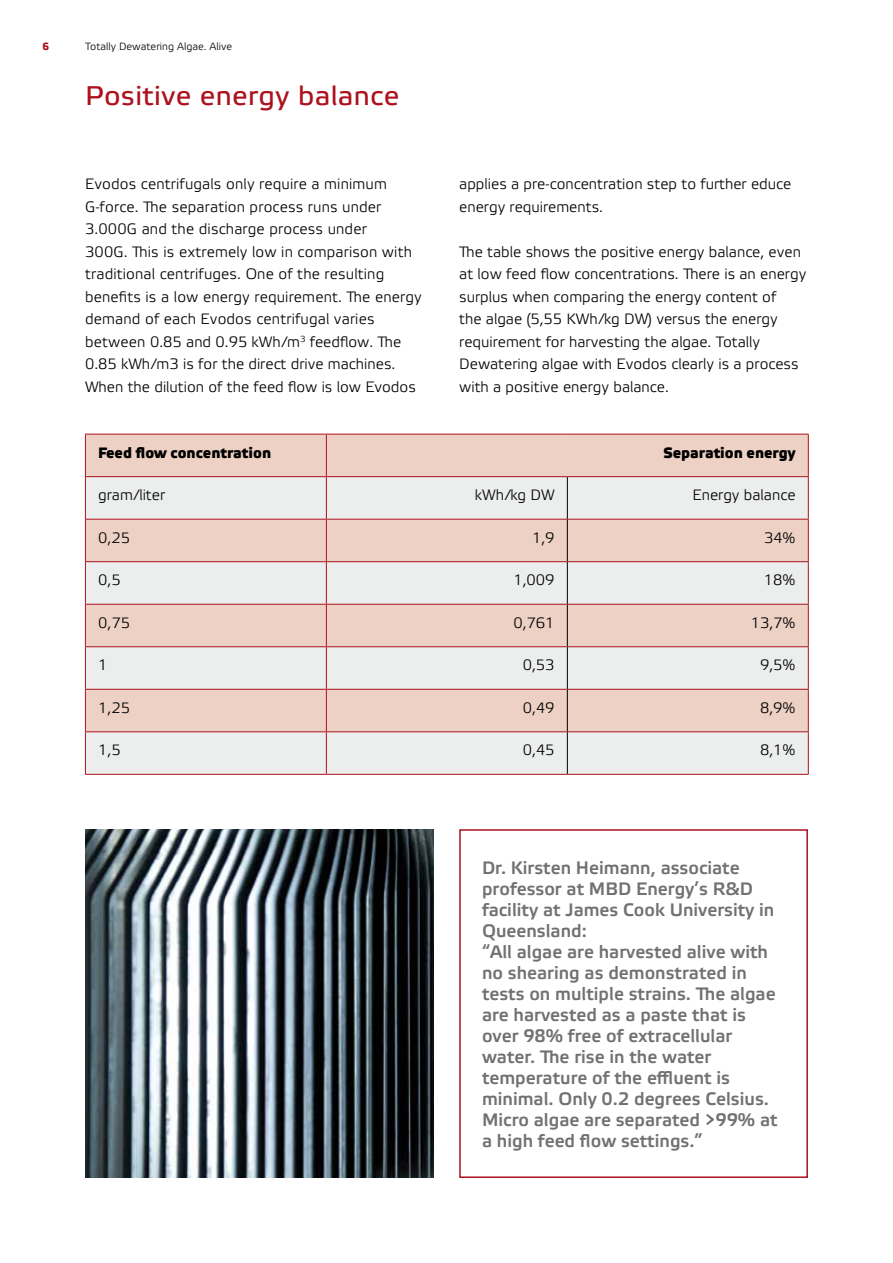
<style>
.page{position:relative;width:893px;height:1263px;background:#fff}
.page>*{position:absolute;margin:0;border:0;box-sizing:border-box;transform-origin:0 0}
.t1{font:27px "Etelka Text Pro";letter-spacing:.01em;color:#ac111d;scale:1.05 1}
.t2{font:18px/21px "Etelka Medium Pro";color:#707172}
.t3{font:15px/22.5px "Etelka Light Pro";color:#000}
.t4{font:700 15px "Etelka Medium Pro";color:#000}
.t5{font:10.5px "Etelka Light Pro";color:#000}
.t6{font:700 10.5px "Etelka Text Pro";color:#ac111d}
</style>
<div class="page">
<div style="left:86px;top:435px;width:722px;height:41px;background:#edd1c4"></div>
<svg style="left:86px;top:477px;width:722px;height:297px;background:#ebdfda"></svg>
<hr style="left:85px;top:434px;width:241px;height:1px;background:#ac111d">
<hr style="left:85px;top:434px;width:1px;height:42px;background:#ac111d">
<hr style="left:326px;top:434px;width:241px;height:1px;background:#ac111d">
<hr style="left:326px;top:434px;width:1px;height:42px;background:#ac111d">
<hr style="left:567px;top:434px;width:242px;height:1px;background:#ac111d">
<hr style="left:808px;top:434px;width:1px;height:42px;background:#ac111d">
<hr style="left:85px;top:476px;width:241px;height:1px;background:#ac111d">
<hr style="left:85px;top:477px;width:1px;height:42px;background:#ac111d">
<hr style="left:326px;top:476px;width:241px;height:1px;background:#ac111d">
<hr style="left:326px;top:477px;width:1px;height:42px;background:#ac111d">
<hr style="left:567px;top:476px;width:242px;height:1px;background:#ac111d">
<hr style="left:808px;top:477px;width:1px;height:42px;background:#ac111d">
<hr style="left:85px;top:519px;width:241px;height:1px;background:#ac111d">
<hr style="left:85px;top:519px;width:1px;height:42px;background:#ac111d">
<hr style="left:326px;top:519px;width:241px;height:1px;background:#ac111d">
<hr style="left:326px;top:519px;width:1px;height:42px;background:#ac111d">
<hr style="left:567px;top:519px;width:242px;height:1px;background:#ac111d">
<hr style="left:808px;top:519px;width:1px;height:42px;background:#ac111d">
<hr style="left:85px;top:561px;width:241px;height:1px;background:#ac111d">
<hr style="left:85px;top:562px;width:1px;height:42px;background:#ac111d">
<hr style="left:326px;top:561px;width:241px;height:1px;background:#ac111d">
<hr style="left:326px;top:562px;width:1px;height:42px;background:#ac111d">
<hr style="left:567px;top:561px;width:242px;height:1px;background:#ac111d">
<hr style="left:808px;top:562px;width:1px;height:42px;background:#ac111d">
<hr style="left:85px;top:604px;width:241px;height:1px;background:#ac111d">
<hr style="left:85px;top:605px;width:1px;height:41px;background:#ac111d">
<hr style="left:326px;top:604px;width:241px;height:1px;background:#ac111d">
<hr style="left:326px;top:605px;width:1px;height:41px;background:#ac111d">
<hr style="left:567px;top:604px;width:242px;height:1px;background:#ac111d">
<hr style="left:808px;top:605px;width:1px;height:41px;background:#ac111d">
<hr style="left:85px;top:646px;width:241px;height:1px;background:#ac111d">
<hr style="left:85px;top:647px;width:1px;height:42px;background:#ac111d">
<hr style="left:326px;top:646px;width:241px;height:1px;background:#ac111d">
<hr style="left:326px;top:647px;width:1px;height:42px;background:#ac111d">
<hr style="left:567px;top:646px;width:242px;height:1px;background:#ac111d">
<hr style="left:808px;top:647px;width:1px;height:42px;background:#ac111d">
<hr style="left:85px;top:689px;width:241px;height:1px;background:#ac111d">
<hr style="left:85px;top:690px;width:1px;height:41px;background:#ac111d">
<hr style="left:326px;top:689px;width:241px;height:1px;background:#ac111d">
<hr style="left:326px;top:690px;width:1px;height:41px;background:#ac111d">
<hr style="left:567px;top:689px;width:242px;height:1px;background:#ac111d">
<hr style="left:808px;top:690px;width:1px;height:41px;background:#ac111d">
<hr style="left:85px;top:731px;width:241px;height:1px;background:#ac111d">
<hr style="left:85px;top:732px;width:1px;height:42px;background:#ac111d">
<hr style="left:326px;top:731px;width:241px;height:1px;background:#ac111d">
<hr style="left:326px;top:732px;width:1px;height:42px;background:#ac111d">
<hr style="left:567px;top:731px;width:242px;height:1px;background:#ac111d">
<hr style="left:808px;top:732px;width:1px;height:42px;background:#ac111d">
<hr style="left:85px;top:774px;width:241px;height:1px;background:#ac111d">
<hr style="left:326px;top:774px;width:241px;height:1px;background:#ac111d">
<hr style="left:567px;top:774px;width:242px;height:1px;background:#ac111d">
<hr style="left:567px;top:477px;width:1px;height:42px;background:#000">
<hr style="left:567px;top:519px;width:1px;height:42px;background:#000">
<hr style="left:567px;top:562px;width:1px;height:42px;background:#000">
<hr style="left:567px;top:605px;width:1px;height:41px;background:#000">
<hr style="left:567px;top:647px;width:1px;height:42px;background:#000">
<hr style="left:567px;top:690px;width:1px;height:41px;background:#000">
<hr style="left:567px;top:732px;width:1px;height:42px;background:#000">
<div style="left:459px;top:829px;width:349px;height:349px;border:2px solid #ac111d"></div>
<img style="left:85px;top:829px;width:349px;height:349px">
<p class="t6" style="left:43px;top:41px;width:8px">6</p>
<p class="t5" style="left:85px;top:41px;width:149px">Totally Dewatering Algae. Alive</p>
<h1 class="t1" style="left:85px;top:81px;width:301px">Positive energy balance</h1>
<p class="t3" style="left:85px;top:174px;width:338px">Evodos centrifugals only require a minimum G-force. The separation process runs under 3.000G and the discharge process under<br>300G. This is extremely low in comparison with traditional centrifuges. One of the resulting benefits is a low energy requirement. The energy demand of each Evodos centrifugal varies between 0.85 and 0.95 kWh/m<sup>3</sup> feedflow. The 0.85 kWh/m3 is for the direct drive machines.<br>When the dilution of the feed flow is low Evodos</p>
<p class="t3" style="left:459px;top:174px;width:334px">applies a pre-concentration step to further educe energy requirements.</p>
<p class="t3" style="left:459px;top:241px;width:349px">The table shows the positive energy balance, even at low feed flow concentrations. There is an energy surplus when comparing the energy content of<br>the algae (5,55 KWh/kg DW) versus the energy requirement for harvesting the algae. Totally Dewatering algae with Evodos clearly is a process with a positive energy balance.</p>
<p class="t4" style="left:98px;top:444px;width:175px">Feed flow concentration</p>
<p class="t4" style="left:663px;top:444px;width:134px">Separation energy</p>
<p class="t3" style="left:98px;top:485px;width:68px">gram/liter</p>
<p class="t3" style="left:475px;top:485px;width:81px">kWh/kg DW</p>
<p class="t3" style="left:693px;top:485px;width:104px">Energy balance</p>
<p class="t3" style="left:98px;top:527px;width:33px">0,25</p>
<p class="t3" style="left:532px;top:527px;width:24px">1,9</p>
<p class="t3" style="left:764px;top:527px;width:33px">34%</p>
<p class="t3" style="left:98px;top:570px;width:24px">0,5</p>
<p class="t3" style="left:513px;top:570px;width:43px">1,009</p>
<p class="t3" style="left:764px;top:570px;width:33px">18%</p>
<p class="t3" style="left:98px;top:612px;width:33px">0,75</p>
<p class="t3" style="left:513px;top:612px;width:43px">0,761</p>
<p class="t3" style="left:751px;top:612px;width:46px">13,7%</p>
<p class="t3" style="left:98px;top:655px;width:11px">1</p>
<p class="t3" style="left:523px;top:655px;width:33px">0,53</p>
<p class="t3" style="left:760px;top:655px;width:37px">9,5%</p>
<p class="t3" style="left:98px;top:697px;width:33px">1,25</p>
<p class="t3" style="left:523px;top:697px;width:33px">0,49</p>
<p class="t3" style="left:760px;top:697px;width:37px">8,9%</p>
<p class="t3" style="left:98px;top:740px;width:24px">1,5</p>
<p class="t3" style="left:523px;top:740px;width:33px">0,45</p>
<p class="t3" style="left:760px;top:740px;width:37px">8,1%</p>
<p class="t2" style="left:482px;top:858px;width:297px">Dr. Kirsten Heimann, associate professor at MBD Energy’s R&amp;D facility at James Cook University in<br>Queensland:<br>“All algae are harvested alive with no shearing as demonstrated in tests on multiple strains. The algae are harvested as a paste that is over 98% free of extracellular water. The rise in the water temperature of the effluent is minimal. Only 0.2 degrees Celsius.<br>Micro algae are separated &gt;99% at a high feed flow settings.”</p>
</div>
